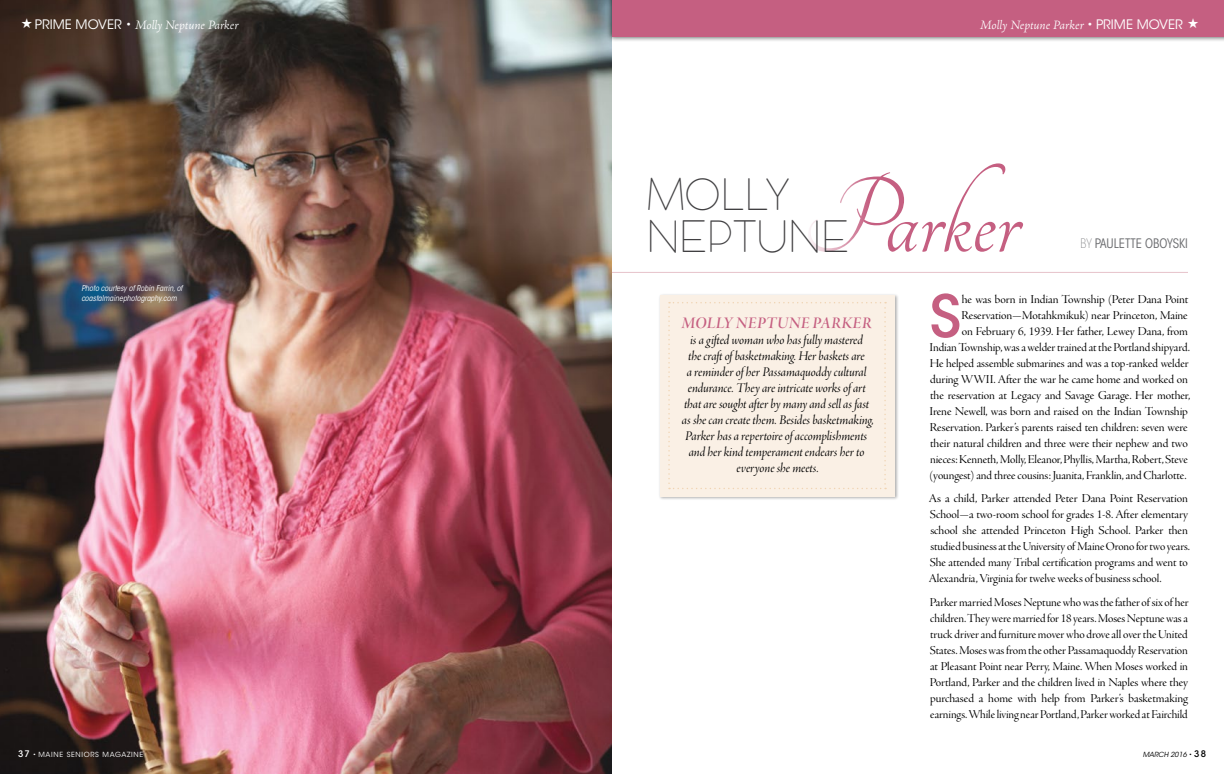
<style>
.page{position:relative;width:1224px;height:774px;background:#fff}
.page>*{position:absolute;margin:0;border:0;box-sizing:border-box;transform-origin:0 0}
.t1{font:116.8px "Tangerine";color:#c55f81}
.t2{font:500 58px "ITC Avant Garde Std";color:#c55f81}
.t3{font:200 42.4px/42.4px "COCOMAT";color:#414042}
.t4{font:17px "Adobe Jenson Pro Semibold It Disp";letter-spacing:.015em;color:#c55f81}
.t5{font:14px/16px "Adobe Jenson Pro It Disp";letter-spacing:-.005em;color:#000;text-align:center}
.t6{font:italic 300 13px "Adobe Jenson Pro";letter-spacing:-.005em;color:#fff}
.t7{font:condensed 13px "ITC Avant Garde Std";color:#6b6c6f}
.t8{font:12.5px/16px "Adobe Jenson Pro Disp";letter-spacing:-.005em;color:#000}
.t9{font:italic condensed 8px/10px "ITC Avant Garde Std";color:#fff}
.t10{font:7px "ITC Avant Garde Std";letter-spacing:.1em;color:#fff}
.t11{font:italic 7px "ITC Avant Garde Std";color:#000}
.s1{font-family:"ITC Avant Garde Std";font-weight:400;font-style:normal}
.s2{font-weight:500;font-size:9px}
.s3{font-weight:200}
.s4{font-style:normal}
.s5{font-weight:500;font-style:normal;font-size:9px}
</style>
<div class="page">
<div style="left:659px;top:293px;width:240px;height:208px;background:#000;opacity:.33"></div>
<div style="left:660px;top:295px;width:234px;height:201px;background:#faf0e5"></div>
<img style="left:0;top:0;width:612px;height:774px">
<div style="left:606px;top:0;width:618px;height:42px;background:#000;opacity:.75"></div>
<div style="left:612px;top:0;width:612px;height:36px;background:#c55f81"></div>
<hr style="left:612px;top:272px;width:576px;height:1px;background:#e6c2ca">
<svg style="left:668px;top:302px;width:218px;height:187px"></svg>
<svg style="left:22px;top:18px;width:11px;height:10px"></svg>
<p class="t6" style="left:35px;top:17px;width:205px"><span class="s1">PRIME MOVER •</span> Molly Neptune Parker</p>
<p class="t6" style="left:980px;top:17px;width:204px">Molly Neptune Parker <span class="s1">• PRIME MOVER</span></p>
<p class="t9" style="left:81px;top:284px;width:103px">Photo courtesy of Robin Farrin, of coastalmainephotography.com</p>
<p class="t10" style="left:18px;top:750px;width:127px"><span class="s2">37</span> • MAINE SENIORS MAGAZINE</p>
<h1 class="t1" style="left:802px;top:162px;width:218px">Parker</h1>
<h3 class="t3" style="left:647px;top:173px;width:204px">MOLLY<br>NEPTUNE</h3>
<p class="t7" style="left:1080px;top:236px;width:109px"><span class="s3">BY</span> PAULETTE OBOYSKI</p>
<h3 class="t4" style="left:681px;top:314px;width:192px">MOLLY NEPTUNE PARKER</h3>
<p class="t5" style="left:682px;top:333px;width:194px">is a gifted woman who has fully mastered<br>the craft of basketmaking. Her baskets are<br>a reminder of her Passamaquoddy cultural endurance. They are intricate works of art that are sought after by many and sell as fast as she can create them. Besides basketmaking, Parker has a repertoire of accomplishments and her kind temperament endears her to everyone she meets.</p>
<h2 class="t2" style="left:930px;top:280px;width:33px">S</h2>
<p class="t8" style="left:962px;top:292px;width:228px">he was born in Indian Township (Peter Dana Point</p>
<p class="t8" style="left:961px;top:308px;width:228px">Reservation—Motahkmikuk) near Princeton, Maine</p>
<p class="t8" style="left:962px;top:324px;width:228px">on February 6, 1939. Her father, Lewey Dana, from</p>
<p class="t8" style="left:930px;top:340px;width:262px">Indian Township, was a welder trained at the Portland shipyard.</p>
<p class="t8" style="left:930px;top:356px;width:260px">He helped assemble submarines and was a top-ranked welder</p>
<p class="t8" style="left:930px;top:372px;width:259px">during WWII. After the war he came home and worked on</p>
<p class="t8" style="left:930px;top:388px;width:262px">the reservation at Legacy and Savage Garage. Her mother,</p>
<p class="t8" style="left:930px;top:404px;width:260px">Irene Newell, was born and raised on the Indian Township</p>
<p class="t8" style="left:930px;top:420px;width:259px">Reservation. Parker’s parents raised ten children: seven were</p>
<p class="t8" style="left:930px;top:436px;width:259px">their natural children and three were their nephew and two</p>
<p class="t8" style="left:930px;top:452px;width:259px">nieces: Kenneth, Molly, Eleanor, Phyllis, Martha, Robert, Steve</p>
<p class="t8" style="left:929px;top:468px;width:259px">(youngest) and three cousins: Juanita, Franklin, and Charlotte.</p>
<p class="t8" style="left:929px;top:491px;width:263px">As a child, Parker attended Peter Dana Point Reservation School—a two-room school for grades 1-8. After elementary school she attended Princeton High School. Parker then studied business at the University of Maine Orono for two years.<br>She attended many Tribal certification programs and went to Alexandria, Virginia for twelve weeks of business school.</p>
<p class="t8" style="left:930px;top:594px;width:260px;text-align:justify">Parker married Moses Neptune who was the father of six of her children. They were married for 18 years. Moses Neptune was a truck driver and furniture mover who drove all over the United States. Moses was from the other Passamaquoddy Reservation at Pleasant Point near Perry, Maine. When Moses worked in Portland, Parker and the children lived in Naples where they purchased a home with help from Parker’s basketmaking earnings. While living near Portland, Parker worked at Fairchild</p>
<p class="t11" style="left:1143px;top:750px;width:65px">MARCH 2016 <span class="s4">•</span> <span class="s5">38</span></p>
</div>
